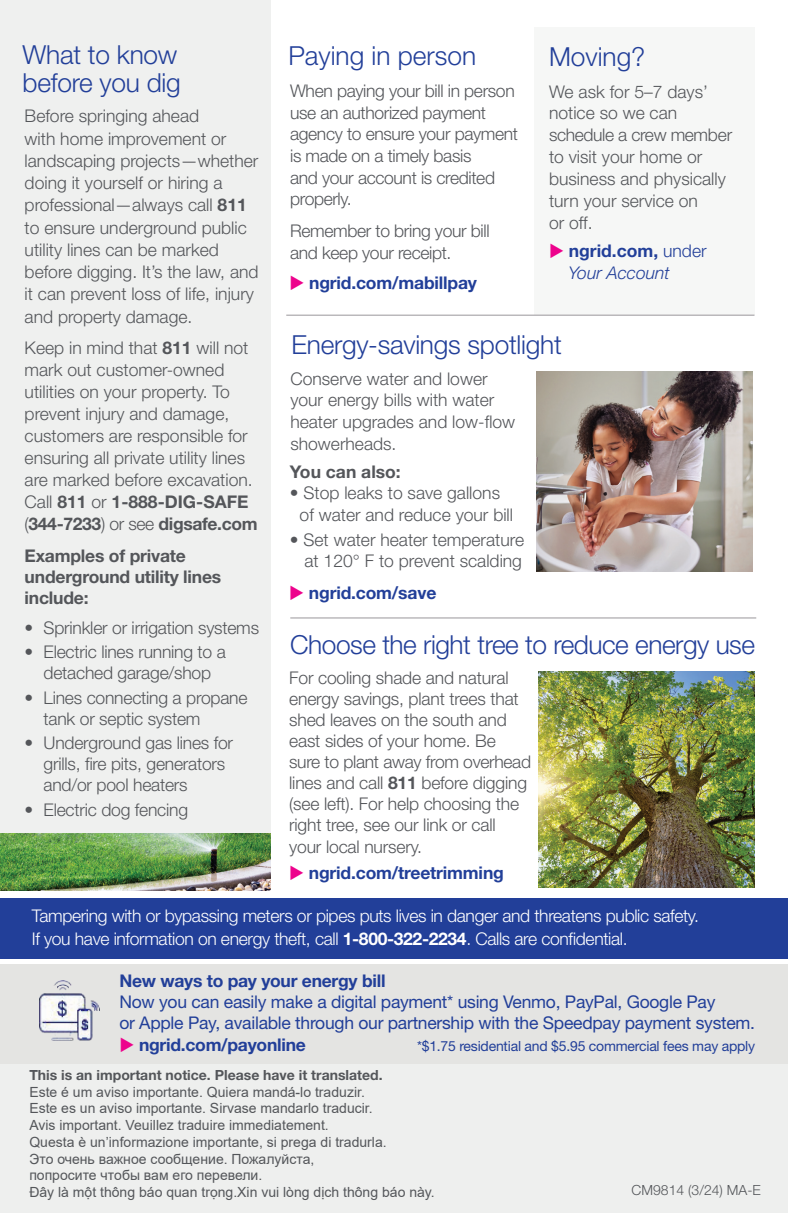
<style>
.page{position:relative;width:788px;height:1213px;background:#fff}
.page>*{position:absolute;margin:0;border:0;box-sizing:border-box;transform-origin:0 0}
.t1{font:300 26.25px/28px "Helvetica Neue LT Std";letter-spacing:-.01em;color:#223f99}
.t2{font:300 17.5px/21.9px "Helvetica Neue LT Std";color:#54565a}
.t3{font:300 17.5px/21.7px "Helvetica Neue LT Std";letter-spacing:-.02em;color:#54565a}
.t4{font:300 17.5px/22.6px "Helvetica Neue LT Std";letter-spacing:-.02em;color:#fff}
.t5{font:17.5px/21px "Helvetica Neue LT Std";letter-spacing:-.015em;color:#223f99}
.t6{font:700 17.5px "Helvetica Neue LT Std";letter-spacing:-.01em;color:#223f99}
.t7{font:700 17.5px/21px "Helvetica Neue LT Std";letter-spacing:-.01em;color:#54565a}
.t8{font:italic 300 17.5px/21.9px "Helvetica Neue LT Std";color:#223f99}
.t9{font:14px/16.8px "Arial";color:#54565a}
.t10{font:700 14px "Helvetica Neue LT Std";color:#54565a}
.t11{font:14px "Helvetica Neue LT Std";letter-spacing:-.015em;color:#223f99}
.t12{font:300 14px "Helvetica Neue LT Std";color:#54565a}
.s1{color:#ed028c}
.s2{font-weight:700;font-style:normal}
.s3{font-style:normal}
.s4{font-weight:700}
</style>
<div class="page">
<div style="left:0;top:1053px;width:788px;height:160px;background:#eeefee"></div>
<div style="left:0;top:0;width:270px;height:877px;background:#eff0ef"></div>
<div style="left:0;top:964px;width:788px;height:99px;background:#e4e4e2"></div>
<div style="left:534px;top:27px;width:220px;height:288px;background:#f6f7f6"></div>
<hr style="left:290px;top:617px;width:466px;height:1px;background:#99969a">
<img style="left:539px;top:671px;width:215px;height:216px">
<img style="left:0;top:833px;width:270px;height:57px">
<div style="left:0;top:898px;width:788px;height:61px;background:#223f99"></div>
<hr style="left:286px;top:315px;width:468px;height:1px;background:#99969a">
<img style="left:536px;top:372px;width:216px;height:200px">
<img style="left:39px;top:980px;width:60px;height:60px">
<h1 class="t1" style="left:23px;top:40px;width:160px">What to know before you dig</h1>
<h1 class="t1" style="left:288px;top:41px;width:189px">Paying in person</h1>
<h1 class="t1" style="left:549px;top:42px;width:98px">Moving?</h1>
<p class="t2" style="left:549px;top:80px;width:185px">We ask for 5–7 days’ notice so we can schedule a crew member to visit your home or business and physically turn your service on<br>or off.</p>
<p class="t8" style="left:568px;top:239px;width:139px;text-indent:-19px"><span class="s1">◆</span> <span class="s2">ngrid.com,</span> <span class="s3">under<br></span>Your Account</p>
<p class="t3" style="left:290px;top:79px;width:229px">When paying your bill in person use an authorized payment agency to ensure your payment is made on a timely basis<br>and your account is credited properly.</p>
<p class="t3" style="left:290px;top:219px;width:201px">Remember to bring your bill and keep your receipt.</p>
<p class="t2" style="left:25px;top:105px;width:235px">Before springing ahead<br>with home improvement or landscaping projects—whether doing it yourself or hiring a professional—always call <span class="s4">811 </span>to ensure underground public utility lines can be marked before digging. It’s the law, and it can prevent loss of life, injury and property damage.</p>
<p class="t2" style="left:25px;top:336px;width:234px">Keep in mind that <span class="s4">811</span> will not mark out customer-owned utilities on your property. To prevent injury and damage, customers are responsible for ensuring all private utility lines are marked before excavation.<br>Call <span class="s4">811</span> or <span class="s4">1-888-DIG-SAFE </span>(<span class="s4">344-7233</span>) or see <span class="s4">digsafe.com</span></p>
<p class="t7" style="left:25px;top:545px;width:198px">Examples of private underground utility lines include:</p>
<p class="t2" style="left:25px;top:616px;width:236px">• Sprinkler or irrigation systems</p>
<p class="t2" style="left:25px;top:641px;width:203px;line-height:21px;text-align:center">• Electric lines running to a detached garage/shop</p>
<p class="t2" style="left:44px;top:687px;width:205px;line-height:21px;text-indent:-19px">• Lines connecting a propane tank or septic system</p>
<p class="t2" style="left:44px;top:732px;width:191px;line-height:21px;text-indent:-19px">• Underground gas lines for grills, fire pits, generators and/or pool heaters</p>
<p class="t2" style="left:25px;top:798px;width:165px">• Electric dog fencing</p>
<p class="t6" style="left:289px;top:272px;width:189px"><span class="s1">◆</span> ngrid.com/mabillpay</p>
<h1 class="t1" style="left:291px;top:330px;width:272px">Energy-savings spotlight</h1>
<p class="t2" style="left:290px;top:367px;width:226px">Conserve water and lower your energy bills with water heater upgrades and low-flow showerheads.</p>
<p class="t7" style="left:290px;top:461px;width:112px">You can also:</p>
<p class="t2" style="left:299px;top:482px;width:215px;text-indent:-10px">• Stop leaks to save gallons of water and reduce your bill</p>
<p class="t2" style="left:290px;top:528px;width:236px;text-align:right">• Set water heater temperature at 120° F to prevent scalding</p>
<p class="t6" style="left:289px;top:582px;width:149px"><span class="s1">◆</span> ngrid.com/save</p>
<h1 class="t1" style="left:290px;top:630px;width:466px">Choose the right tree to reduce energy use</h1>
<p class="t2" style="left:289px;top:666px;width:243px;line-height:21.2px">For cooling shade and natural energy savings, plant trees that shed leaves on the south and east sides of your home. Be sure to plant away from overhead lines and call <span class="s4">811</span> before digging (see left). For help choosing the right tree, see our link or call your local nursery.</p>
<p class="t6" style="left:289px;top:862px;width:216px"><span class="s1">◆</span> ngrid.com/treetrimming</p>
<p class="t4" style="left:32px;top:904px;width:668px">Tampering with or bypassing meters or pipes puts lives in danger and threatens public safety.<br>If you have information on energy theft, call <span class="s4">1-800-322-2234</span>. Calls are confidential.</p>
<p class="t6" style="left:119px;top:969px;width:268px">New ways to pay your energy bill</p>
<p class="t5" style="left:119px;top:991px;width:637px">Now you can easily make a digital payment* using Venmo, PayPal, Google Pay<br>or Apple Pay, available through our partnership with the Speedpay payment system.</p>
<p class="t6" style="left:119px;top:1033px;width:188px"><span class="s1">◆</span> ngrid.com/payonline</p>
<p class="t11" style="left:417px;top:1037px;width:339px">*$1.75 residential and $5.95 commercial fees may apply</p>
<p class="t10" style="left:29px;top:1066px;width:355px">This is an important notice. Please have it translated.</p>
<p class="t9" style="left:29px;top:1083px;width:407px">Este é um aviso importante. Quiera mandá-lo traduzir.<br>Este es un aviso importante. Sirvase mandarlo traducir.<br>Avis important. Veuillez traduire immediatement.<br>Questa è un’informazione importante, si prega di tradurla.<br>Это очень важное сообщение. Пожалуйста,<br>попросите чтобы вам его перевели.<br>Đây là một thông báo quan trọng.Xin vui lòng dịch thông báo này.</p>
<p class="t12" style="left:631px;top:1181px;width:131px">CM9814 (3/24) MA-E</p>
</div>
